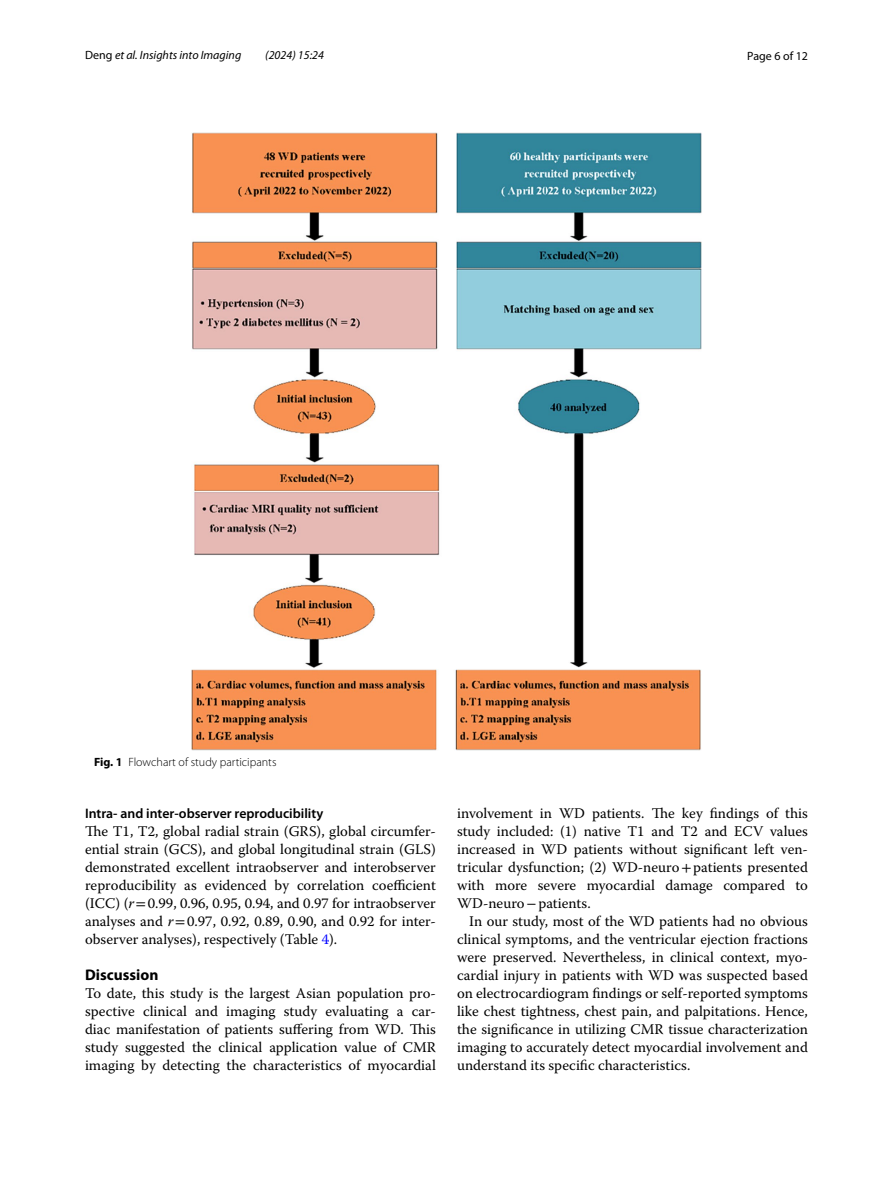
<style>
.page{position:relative;width:893px;height:1187px;background:#fff}
.page>*{position:absolute;margin:0;border:0;box-sizing:border-box;transform-origin:0 0}
.t1{font:700 15.45px "Myriad Pro";color:#000}
.t2{font:14.7px/18px "Warnock Pro";color:#000;text-align:justify}
.t3{font:600 13.8px "Myriad Pro";color:#000}
.t4{font:italic 12px "Myriad Pro";color:#000}
.t5{font:300 12px "Myriad Pro";color:#000}
.t6{font:12px "Myriad Pro";color:#000}
.s1{font-style:normal}
.s2{font-weight:700}
.s3{font-style:italic}
.s4{font-family:"STIX"}
.s5{color:#00f}
</style>
<div class="page">
<img style="left:191px;top:133px;width:511px;height:617px">
<p class="t4" style="left:85px;top:48px;width:158px"><span class="s1">Deng</span> et al. Insights into Imaging</p>
<p class="t4" style="left:265px;top:48px;width:60px">(2024) 15:24</p>
<p class="t6" style="left:747px;top:48px;width:62px">Page 6 of 12</p>
<p class="t5" style="left:94px;top:754px;width:184px"><span class="s2">Fig. 1</span> Flowchart of study participants</p>
<p class="t3" style="left:85px;top:804px;width:240px">Intra‑ and inter‑observer reproducibility</p>
<p class="t2" style="left:85px;top:821px;width:352px">The T1, T2, global radial strain (GRS), global circumfer&shy;ential strain (GCS), and global longitudinal strain (GLS) demonstrated excellent intraobserver and interobserver reproducibility as evidenced by correlation coefficient (ICC) (<span class="s3">r</span><span class="s4">=</span>0.99, 0.96, 0.95, 0.94, and 0.97 for intraobserver analyses and <span class="s3">r</span><span class="s4">=</span>0.97, 0.92, 0.89, 0.90, and 0.92 for inter&shy;observer analyses), respectively (Table <span class="s5">4</span>).</p>
<p class="t1" style="left:85px;top:964px;width:75px">Discussion</p>
<p class="t2" style="left:85px;top:983px;width:352px">To date, this study is the largest Asian population pro&shy;spective clinical and imaging study evaluating a car&shy;diac manifestation of patients suffering from WD. This study suggested the clinical application value of CMR imaging by detecting the characteristics of myocardial</p>
<p class="t2" style="left:457px;top:803px;width:352px">involvement in WD patients. The key findings of this study included: (1) native T1 and T2 and ECV values increased in WD patients without significant left ven&shy;tricular dysfunction; (2) WD-neuro<span class="s4">+</span>patients presented with more severe myocardial damage compared to WD-neuro<span class="s4">−</span>patients.</p>
<p class="t2" style="left:457px;top:911px;width:352px;text-indent:12px">In our study, most of the WD patients had no obvious clinical symptoms, and the ventricular ejection fractions were preserved. Nevertheless, in clinical context, myo&shy;cardial injury in patients with WD was suspected based on electrocardiogram findings or self-reported symptoms like chest tightness, chest pain, and palpitations. Hence, the significance in utilizing CMR tissue characterization imaging to accurately detect myocardial involvement and understand its specific characteristics.</p>
</div>
